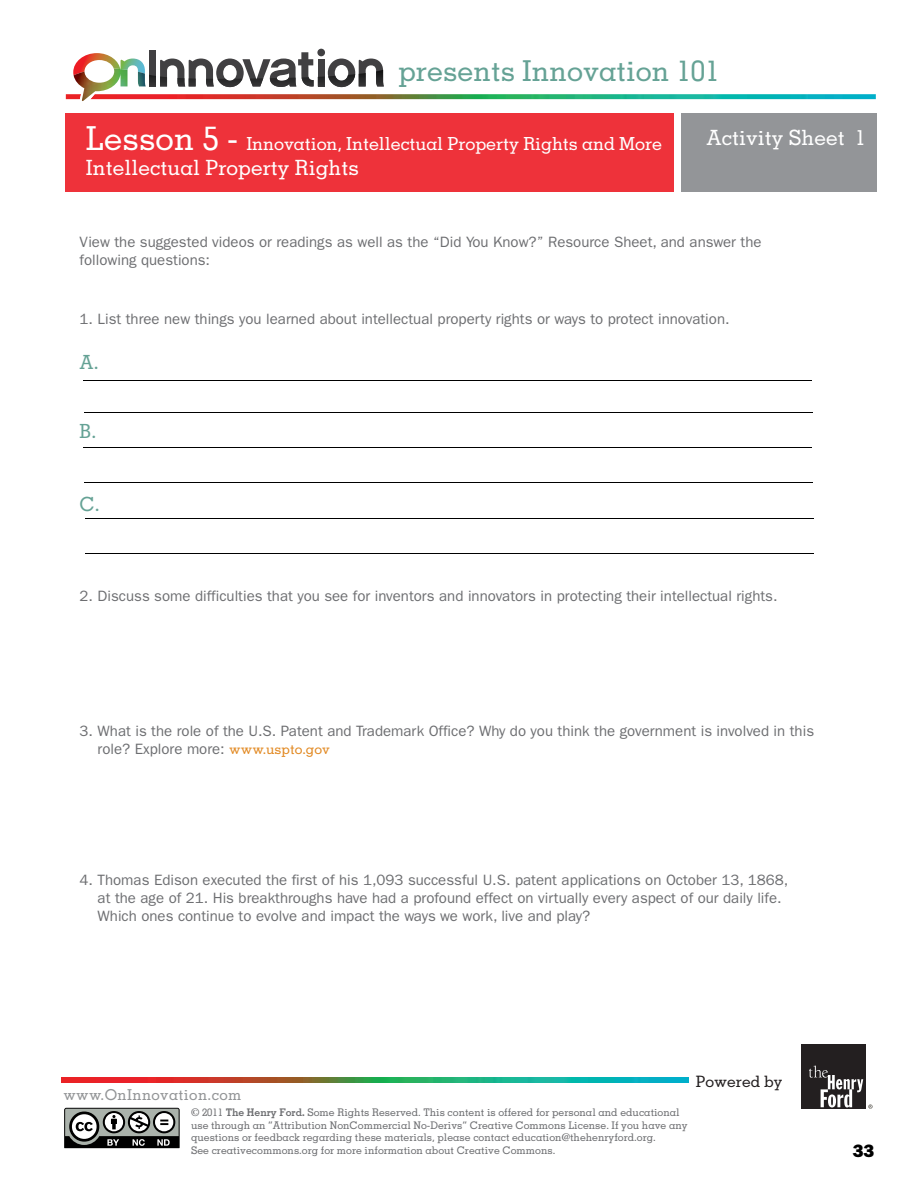
<style>
.page{position:relative;width:918px;height:1188px;background:#fff}
.page>*{position:absolute;margin:0;border:0;box-sizing:border-box;transform-origin:0 0}
.t1{font:500 28.8px "Memphis LT Std";color:#65a295}
.t2{font:500 21px "Memphis LT Std";color:#fff}
.t3{font:500 19.5px "Memphis LT Std";color:#65a295}
.t4{font:500 18px "Memphis LT Std";letter-spacing:-.005em;color:#fff}
.t5{font:800 18px "Franklin Gothic";color:#000}
.t6{font:500 15.75px "Memphis LT Std";color:#231f20}
.t7{font:15px/18px "Franklin Gothic";color:#6d6e71}
.t8{font:500 15px "Memphis LT Std";letter-spacing:.025em;color:#929496}
.t9{font:500 10.5px/12.6px "Memphis LT Std";color:#6d6e71}
.s1{font-size:33px}
.s2{font-family:"Memphis LT Std";font-weight:500;font-size:13.8px;color:#e28a24}
.s3{font-family:"Memphis";font-weight:700}
</style>
<div class="page">
<div style="left:681px;top:114px;width:196px;height:78px;background:#939598"></div>
<div style="left:65px;top:114px;width:609px;height:78px;background:#ee323a"></div>
<img style="left:66px;top:94px;width:810px;height:5px">
<div style="left:801px;top:1044px;width:65px;height:65px;background:#231f20"></div>
<svg style="left:809px;top:1066px;width:63px;height:43px"></svg>
<img style="left:61px;top:1077px;width:627px;height:5px">
<div style="left:149px;top:50px;width:7px;height:36px;background:#414042"></div>
<div style="left:317px;top:49px;width:8px;height:7px;background:#414042;border-radius:50%"></div>
<svg style="left:73px;top:52px;width:311px;height:48px"></svg>
<img style="left:74px;top:70px;width:54px;height:31px">
<img style="left:138px;top:72px;width:8px;height:14px">
<hr style="left:83px;top:380px;width:729px;height:1px;background:#000">
<hr style="left:84px;top:412px;width:729px;height:1px;background:#000">
<hr style="left:83px;top:447px;width:729px;height:1px;background:#000">
<hr style="left:84px;top:482px;width:729px;height:1px;background:#000">
<hr style="left:85px;top:518px;width:729px;height:1px;background:#000">
<hr style="left:85px;top:553px;width:728px;height:1px;background:#000">
<svg style="left:64px;top:1108px;width:116px;height:40px"></svg>
<h1 class="t1" style="left:398px;top:53px;width:323px">presents Innovation 101</h1>
<p class="t4" style="left:86px;top:133px;width:578px"><span class="s1">Lesson 5 -</span> Innovation, Intellectual Property Rights and More</p>
<h2 class="t2" style="left:86px;top:155px;width:274px">Intellectual Property Rights</h2>
<h2 class="t2" style="left:707px;top:124px;width:161px">Activity Sheet 1</h2>
<p class="t7" style="left:80px;top:233px;width:683px">View the suggested videos or readings as well as the “Did You Know?” Resource Sheet, and answer the following questions:</p>
<p class="t7" style="left:80px;top:310px;width:652px">1. List three new things you learned about intellectual property rights or ways to protect innovation.</p>
<h3 class="t3" style="left:80px;top:350px;width:20px">A.</h3>
<h3 class="t3" style="left:80px;top:419px;width:18px">B.</h3>
<h3 class="t3" style="left:80px;top:492px;width:22px">C.</h3>
<p class="t7" style="left:80px;top:587px;width:700px">2. Discuss some difficulties that you see for inventors and innovators in protecting their intellectual rights.</p>
<p class="t7" style="left:98px;top:722px;width:718px;text-indent:-18px">3. What is the role of the U.S. Patent and Trademark Office? Why do you think the government is involved in this role? Explore more: <span class="s2">www.uspto.gov</span></p>
<p class="t7" style="left:98px;top:871px;width:692px;text-indent:-18px">4. Thomas Edison executed the first of his 1,093 successful U.S. patent applications on October 13, 1868, at the age of 21. His breakthroughs have had a profound effect on virtually every aspect of our daily life.<br>Which ones continue to evolve and impact the ways we work, live and play?</p>
<p class="t8" style="left:63px;top:1085px;width:180px">www.OnInnovation.com</p>
<p class="t9" style="left:191px;top:1106px;width:498px">© 2011 <span class="s3">The Henry Ford.</span> Some Rights Reserved. This content is offered for personal and educational use through an “Attribution NonCommercial No-Derivs” Creative Commons License. If you have any questions or feedback regarding these materials, please contact education@thehenryford.org.<br>See creativecommons.org for more information about Creative Commons.</p>
<p class="t6" style="left:696px;top:1072px;width:88px">Powered by</p>
<p class="t5" style="left:853px;top:1141px;width:23px">33</p>
</div>
